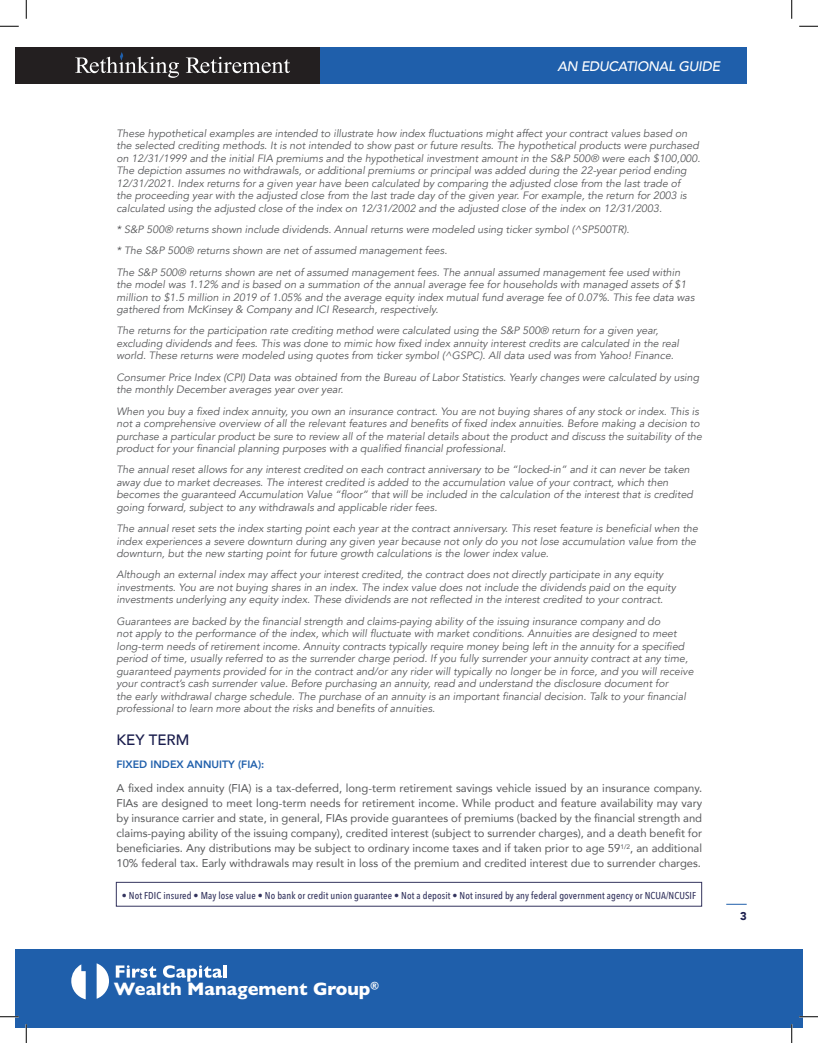
<style>
.page{position:relative;width:818px;height:1043px;background:#fff}
.page>*{position:absolute;margin:0;border:0;box-sizing:border-box;transform-origin:0 0}
.t1{font:800 18.25px "Gill Sans";color:#fff}
.t2{font:500 15px "Avenir";color:#1a1d4d}
.t3{font:italic 500 13.75px "Avenir";letter-spacing:-.025em;color:#fff}
.t4{font:11.25px/15px "Avenir";color:#57585a;text-align:justify}
.t5{font:900 11.25px "Avenir";color:#1a1d4d}
.t6{font:italic 10.62px/12.5px "Avenir";color:#57585a}
.t7{font:800 10.62px "Avenir";color:#1f5fab}
.t8{font:500 10px "Avenir Next Condensed";letter-spacing:.01em;color:#34345e}
</style>
<div class="page">
<svg style="left:726px;top:904px;width:20px;height:1px"></svg>
<div style="left:15px;top:48px;width:305px;height:36px;background:#231f20"></div>
<svg style="left:75px;top:52px;width:104px;height:26px"></svg>
<svg style="left:186px;top:57px;width:104px;height:16px"></svg>
<div style="left:320px;top:48px;width:426px;height:36px;background:#1f5fab"></div>
<div style="left:116px;top:882px;width:585px;height:24px;border:1px solid #34345e"></div>
<div style="left:15px;top:949px;width:787px;height:79px;background:#1f5fab"></div>
<svg style="left:97px;top:963px;width:12px;height:35px"></svg>
<svg style="left:71px;top:964px;width:15px;height:35px"></svg>
<svg style="left:116px;top:965px;width:40px;height:12px"></svg>
<svg style="left:163px;top:965px;width:63px;height:16px"></svg>
<svg style="left:0;top:25px;width:19px;height:2px"></svg>
<svg style="left:799px;top:25px;width:19px;height:2px"></svg>
<svg style="left:0;top:1016px;width:19px;height:1px"></svg>
<svg style="left:799px;top:1015px;width:19px;height:2px"></svg>
<svg style="left:25px;top:0;width:2px;height:19px"></svg>
<svg style="left:25px;top:1024px;width:2px;height:18px"></svg>
<svg style="left:791px;top:0;width:1px;height:19px"></svg>
<svg style="left:790px;top:1024px;width:2px;height:18px"></svg>
<p class="t3" style="left:557px;top:58px;width:164px">AN EDUCATIONAL GUIDE</p>
<p class="t6" style="left:116px;top:127px;width:585px">These hypothetical examples are intended to illustrate how index fluctuations might affect your contract values based on the selected crediting methods. It is not intended to show past or future results. The hypothetical products were purchased on 12/31/1999 and the initial FIA premiums and the hypothetical investment amount in the S&amp;P 500® were each $100,000.<br>The depiction assumes no withdrawals, or additional premiums or principal was added during the 22-year period ending 12/31/2021. Index returns for a given year have been calculated by comparing the adjusted close from the last trade of<br>the proceeding year with the adjusted close from the last trade day of the given year. For example, the return for 2003 is calculated using the adjusted close of the index on 12/31/2002 and the adjusted close of the index on 12/31/2003.</p>
<p class="t6" style="left:116px;top:219px;width:565px;line-height:21.2px">* S&amp;P 500® returns shown include dividends. Annual returns were modeled using ticker symbol (^SP500TR).<br>* The S&amp;P 500® returns shown are net of assumed management fees.<br>The S&amp;P 500® returns shown are net of assumed management fees. The annual assumed management fee used within</p>
<p class="t6" style="left:116px;top:278px;width:579px">the model was 1.12% and is based on a summation of the annual average fee for households with managed assets of $1 million to $1.5 million in 2019 of 1.05% and the average equity index mutual fund average fee of 0.07%. This fee data was gathered from McKinsey &amp; Company and ICI Research, respectively.</p>
<p class="t6" style="left:116px;top:325px;width:564px">The returns for the participation rate crediting method were calculated using the S&amp;P 500® return for a given year, excluding dividends and fees. This was done to mimic how fixed index annuity interest credits are calculated in the real world. These returns were modeled using quotes from ticker symbol (^GSPC). All data used was from Yahoo! Finance.</p>
<p class="t6" style="left:116px;top:371px;width:584px">Consumer Price Index (CPI) Data was obtained from the Bureau of Labor Statistics. Yearly changes were calculated by using the monthly December averages year over year.</p>
<p class="t6" style="left:116px;top:405px;width:587px">When you buy a fixed index annuity, you own an insurance contract. You are not buying shares of any stock or index. This is not a comprehensive overview of all the relevant features and benefits of fixed index annuities. Before making a decision to purchase a particular product be sure to review all of the material details about the product and discuss the suitability of the product for your financial planning purposes with a qualified financial professional.</p>
<p class="t6" style="left:116px;top:463px;width:578px">The annual reset allows for any interest credited on each contract anniversary to be “locked-in” and it can never be taken away due to market decreases. The interest credited is added to the accumulation value of your contract, which then becomes the guaranteed Accumulation Value “floor” that will be included in the calculation of the interest that is credited going forward, subject to any withdrawals and applicable rider fees.</p>
<p class="t6" style="left:116px;top:522px;width:583px">The annual reset sets the index starting point each year at the contract anniversary. This reset feature is beneficial when the index experiences a severe downturn during any given year because not only do you not lose accumulation value from the downturn, but the new starting point for future growth calculations is the lower index value.</p>
<p class="t6" style="left:116px;top:568px;width:561px">Although an external index may affect your interest credited, the contract does not directly participate in any equity investments. You are not buying shares in an index. The index value does not include the dividends paid on the equity investments underlying any equity index. These dividends are not reflected in the interest credited to your contract.</p>
<p class="t6" style="left:116px;top:615px;width:578px">Guarantees are backed by the financial strength and claims-paying ability of the issuing insurance company and do<br>not apply to the performance of the index, which will fluctuate with market conditions. Annuities are designed to meet long-term needs of retirement income. Annuity contracts typically require money being left in the annuity for a specified period of time, usually referred to as the surrender charge period. If you fully surrender your annuity contract at any time, guaranteed payments provided for in the contract and/or any rider will typically no longer be in force, and you will receive your contract’s cash surrender value. Before purchasing an annuity, read and understand the disclosure document for<br>the early withdrawal charge schedule. The purchase of an annuity is an important financial decision. Talk to your financial professional to learn more about the risks and benefits of annuities.</p>
<h2 class="t2" style="left:116px;top:727px;width:74px">KEY TERM</h2>
<p class="t7" style="left:116px;top:756px;width:149px">FIXED INDEX ANNUITY (FIA):</p>
<p class="t4" style="left:116px;top:780px;width:587px">A fixed index annuity (FIA) is a tax-deferred, long-term retirement savings vehicle issued by an insurance company.<br>FIAs are designed to meet long-term needs for retirement income. While product and feature availability may vary by insurance carrier and state, in general, FIAs provide guarantees of premiums (backed by the financial strength and claims-paying ability of the issuing company), credited interest (subject to surrender charges), and a death benefit for beneficiaries. Any distributions may be subject to ordinary income taxes and if taken prior to age 59<sup>1/2</sup>, an additional 10% federal tax. Early withdrawals may result in loss of the premium and credited interest due to surrender charges.</p>
<p class="t8" style="left:122px;top:889px;width:576px">• Not FDIC insured • May lose value • No bank or credit union guarantee • Not a deposit • Not insured by any federal government agency or NCUA/NCUSIF</p>
<p class="t5" style="left:740px;top:906px;width:8px">3</p>
<h1 class="t1" style="left:114px;top:978px;width:266px">Wealth Management Group<sup>®</sup></h1>
</div>
